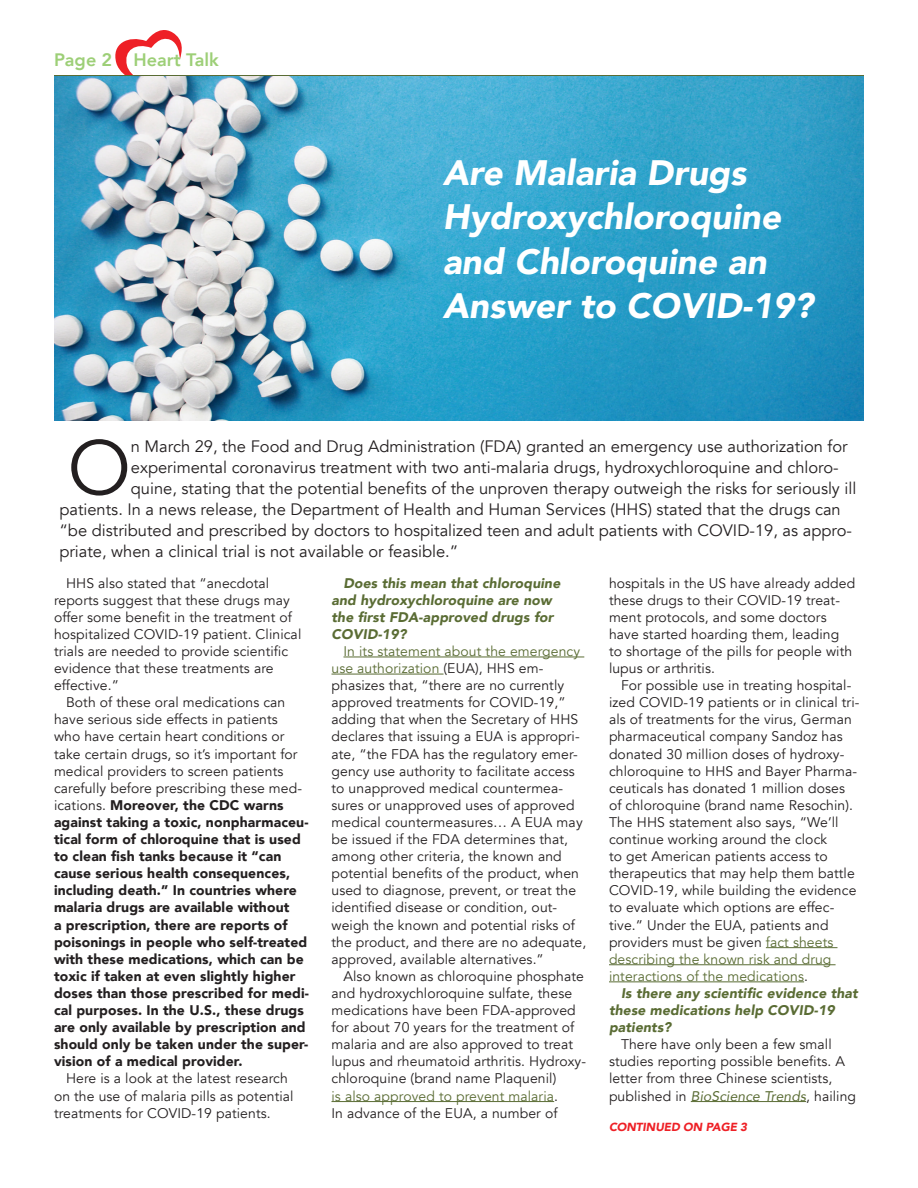
<style>
.page{position:relative;width:918px;height:1188px;background:#fff}
.page>*{position:absolute;margin:0;border:0;box-sizing:border-box;transform-origin:0 0}
.t1{font:75.75px "Avenir";color:#231f20}
.t2{font:italic 900 35.25px/44.1px "Avenir";color:#fff}
.t3{font:800 18px "Avenir";color:#9dcf77}
.t4{font:16.5px "Avenir";color:#231f20}
.t5{font:13.95px/17.1px "Avenir";letter-spacing:.01em;color:#231f20}
.t6{font:900 13.95px/17.1px "Avenir";letter-spacing:.01em;color:#231f20}
.t7{font:italic 900 13.95px/17.1px "Avenir";letter-spacing:.01em;color:#5a6c34}
.t8{font:italic 900 11.7px "Avenir";letter-spacing:-.01em;color:#ee2026}
.s1{font-weight:400}
.s2{color:#5a6c34}
.s3{font-style:italic;color:#5a6c34}
</style>
<div class="page">
<svg style="left:115px;top:30px;width:67px;height:45px"></svg>
<hr style="left:54px;top:75px;width:810px;height:3px;background:#5a6c34">
<hr style="left:344px;top:657px;width:240px;height:1px;background:#5a6c34">
<hr style="left:332px;top:674px;width:112px;height:1px;background:#5a6c34">
<hr style="left:332px;top:1101px;width:222px;height:1px;background:#5a6c34">
<hr style="left:766px;top:947px;width:71px;height:1px;background:#5a6c34">
<hr style="left:609px;top:964px;width:227px;height:1px;background:#5a6c34">
<hr style="left:609px;top:982px;width:195px;height:1px;background:#5a6c34">
<hr style="left:691px;top:1101px;width:115px;height:1px;background:#5a6c34">
<img style="left:54px;top:77px;width:810px;height:344px">
<p class="t3" style="left:54px;top:45px;width:166px">Page 2 Heart Talk</p>
<p class="t2" style="left:443px;top:151px;width:372px">Are Malaria Drugs<br>Hydroxychloroquine and Chloroquine an<br>Answer to COVID-19?</p>
<p class="t1" style="left:68px;top:423px;width:65px">O</p>
<p class="t4" style="left:131px;top:437px;width:718px">n March 29, the Food and Drug Administration (FDA) granted an emergency use authorization for</p>
<p class="t4" style="left:131px;top:458px;width:709px">experimental coronavirus treatment with two anti-malaria drugs, hydroxychloroquine and chloro-</p>
<p class="t4" style="left:131px;top:479px;width:727px">quine, stating that the potential benefits of the unproven therapy outweigh the risks for seriously ill</p>
<p class="t4" style="left:59px;top:500px;width:783px">patients. In a news release, the Department of Health and Human Services (HHS) stated that the drugs can</p>
<p class="t4" style="left:59px;top:521px;width:794px">“be distributed and prescribed by doctors to hospitalized teen and adult patients with COVID-19, as appro-</p>
<p class="t4" style="left:59px;top:542px;width:400px">priate, when a clinical trial is not available or feasible.”</p>
<p class="t5" style="left:54px;top:574px;width:249px;text-indent:12px">HHS also stated that “anecdotal reports suggest that these drugs may offer some benefit in the treatment of hospitalized COVID-19 patient. Clinical trials are needed to provide scientific evidence that these treatments are effective.”</p>
<p class="t6" style="left:54px;top:693px;width:256px;text-indent:12px"><span class="s1">Both of these oral medications can have serious side effects in patients<br>who have certain heart conditions or take certain drugs, so it’s important for medical providers to screen patients carefully before prescribing these med&shy;ications.</span> Moreover, the CDC warns against taking a toxic, nonpharmaceu&shy;tical form of chloroquine that is used to clean fish tanks because it “can cause serious health consequences, including death.” In countries where malaria drugs are available without<br>a prescription, there are reports of poisonings in people who self-treated with these medications, which can be toxic if taken at even slightly higher doses than those prescribed for medi&shy;cal purposes. In the U.S., these drugs are only available by prescription and should only be taken under the super&shy;vision of a medical provider.</p>
<p class="t5" style="left:54px;top:1070px;width:241px;text-indent:12px">Here is a look at the latest research on the use of malaria pills as potential treatments for COVID-19 patients.</p>
<p class="t7" style="left:332px;top:574px;width:230px;text-indent:12px">Does this mean that chloroquine and hydroxychloroquine are now the first FDA-approved drugs for<br>COVID-19?</p>
<p class="t5" style="left:332px;top:643px;width:256px;text-indent:12px"><span class="s2">In its statement about the emergency use authorization</span> (EUA), HHS em&shy;phasizes that, “there are no currently approved treatments for COVID-19,” adding that when the Secretary of HHS declares that issuing a EUA is appropri&shy;ate, “the FDA has the regulatory emer&shy;gency use authority to facilitate access to unapproved medical countermea&shy;sures or unapproved uses of approved medical countermeasures… A EUA may be issued if the FDA determines that, among other criteria, the known and potential benefits of the product, when used to diagnose, prevent, or treat the identified disease or condition, out&shy;weigh the known and potential risks of the product, and there are no adequate, approved, available alternatives.”</p>
<p class="t5" style="left:332px;top:968px;width:256px;text-indent:12px">Also known as chloroquine phosphate and hydroxychloroquine sulfate, these medications have been FDA-approved for about 70 years for the treatment of malaria and are also approved to treat lupus and rheumatoid arthritis. Hydroxy&shy;chloroquine (brand name Plaquenil)<br><span class="s2">is also approved to prevent malaria</span>.<br>In advance of the EUA, a number of</p>
<p class="t5" style="left:609px;top:574px;width:248px">hospitals in the US have already added these drugs to their COVID-19 treat&shy;ment protocols, and some doctors have started hoarding them, leading to shortage of the pills for people with lupus or arthritis.</p>
<p class="t5" style="left:609px;top:677px;width:252px;text-indent:12px">For possible use in treating hospital&shy;ized COVID-19 patients or in clinical tri&shy;als of treatments for the virus, German pharmaceutical company Sandoz has donated 30 million doses of hydroxy&shy;chloroquine to HHS and Bayer Pharma&shy;ceuticals has donated 1 million doses of chloroquine (brand name Resochin).<br>The HHS statement also says, “We’ll continue working around the clock<br>to get American patients access to therapeutics that may help them battle COVID-19, while building the evidence to evaluate which options are effec&shy;tive.” Under the EUA, patients and providers must be given <span class="s2">fact sheets describing the known risk and drug interactions of the medications</span>.</p>
<p class="t7" style="left:609px;top:984px;width:250px;text-indent:12px">Is there any scientific evidence that these medications help COVID-19 patients?</p>
<p class="t5" style="left:609px;top:1036px;width:249px;text-indent:12px">There have only been a few small studies reporting possible benefits. A letter from three Chinese scientists, published in <span class="s3">BioScience Trends</span>, hailing</p>
<p class="t8" style="left:609px;top:1117px;width:140px">CONTINUED ON PAGE 3</p>
</div>
